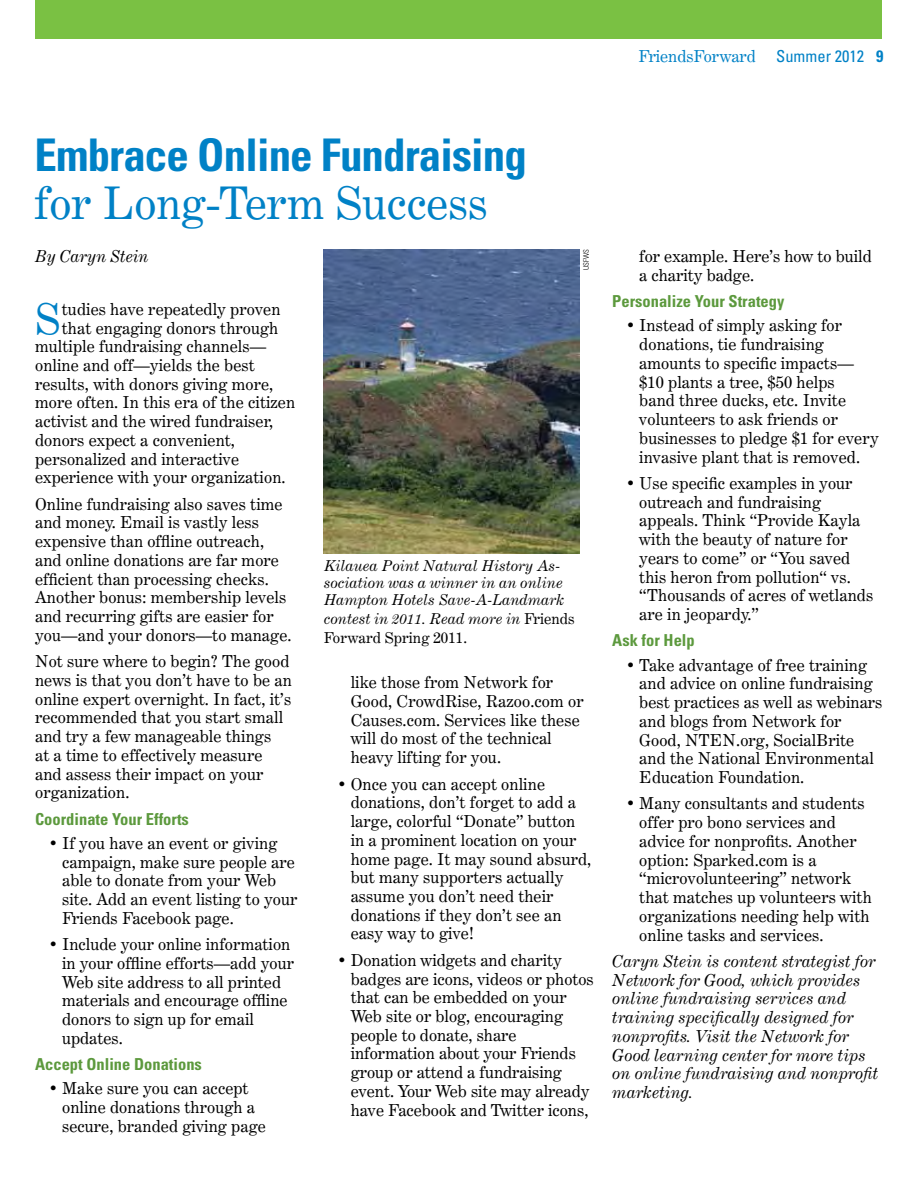
<style>
.page{position:relative;width:918px;height:1188px;background:#fff}
.page>*{position:absolute;margin:0;border:0;box-sizing:border-box;transform-origin:0 0}
.t1{font:700 condensed 45px/48px "Univers";letter-spacing:-.02em;color:#0081c6}
.body_copy{font:42.45px "Century Expanded BT";color:#0081c6}
.body_copy-2{font:16.5px/18.8px "Century Expanded BT";letter-spacing:.005em;color:#000}
.body_copy-3{font:italic 16.5px/18.8px "Century Expanded BT";letter-spacing:.005em;color:#000}
.paragraph_sub_heads{font:700 condensed 16.5px "Univers";color:#5c993d}
.t2{font:16.5px "Century Expanded BT";color:#0081c6}
.cutlines{font:italic 15px/17.2px "Century Expanded";color:#000}
.cutlines-2{font:15px/18.8px "Century Expanded BT";letter-spacing:.005em;color:#000}
.body_copy-4{font:300 condensed 7.5px "Univers";color:#000}
.s1{font-family:"Univers";font-stretch:condensed}
.s2{font-family:"Univers";font-weight:700;font-stretch:condensed}
.s3{font-family:"Century Expanded BT";font-weight:400;font-stretch:normal}
.s4{font-family:"Century Expanded";font-style:italic}
</style>
<div class="page">
<div style="left:35px;top:0;width:847px;height:39px;background:#7ac143"></div>
<img style="left:324px;top:249px;width:256px;height:305px">
<p class="t2" style="left:639px;top:46px;width:246px">FriendsForward <span class="s1">Summer 2012</span> <span class="s2">9</span></p>
<h1 class="t1" style="left:35px;top:131px;width:494px">Embrace Online Fundraising <span class="s3">for Long-Term Success</span></h1>
<p class="body_copy-3" style="left:35px;top:247px;width:115px">By Caryn Stein</p>
<p class="body_copy" style="left:35px;top:292px;width:27px">S</p>
<p class="body_copy-2" style="left:62px;top:299px;width:220px">tudies have repeatedly proven</p>
<p class="body_copy-4" style="left:582px;top:270px;width:22px;rotate:-90deg">USFWS</p>
<p class="body_copy-2" style="left:62px;top:318px;width:218px">that engaging donors through</p>
<p class="body_copy-2" style="left:35px;top:337px;width:233px">multiple fundraising channels—</p>
<p class="body_copy-2" style="left:35px;top:356px;width:221px">online and off—yields the best</p>
<p class="body_copy-2" style="left:35px;top:374px;width:240px">results, with donors giving more,</p>
<p class="body_copy-2" style="left:35px;top:393px;width:262px">more often. In this era of the citizen</p>
<p class="body_copy-2" style="left:35px;top:412px;width:240px">activist and the wired fundraiser,</p>
<p class="body_copy-2" style="left:35px;top:431px;width:201px">donors expect a convenient,</p>
<p class="body_copy-2" style="left:35px;top:449px;width:206px">personalized and interactive</p>
<p class="body_copy-2" style="left:35px;top:468px;width:252px">experience with your organization.</p>
<p class="body_copy-2" style="left:35px;top:494px;width:258px">Online fundraising also saves time and money. Email is vastly less expensive than offline outreach, and online donations are far more efficient than processing checks.<br>Another bonus: membership levels and recurring gifts are easier for you—and your donors—to manage.</p>
<p class="body_copy-2" style="left:35px;top:652px;width:258px">Not sure where to begin? The good news is that you don’t have to be an online expert overnight. In fact, it’s recommended that you start small and try a few manageable things<br>at a time to effectively measure and assess their impact on your organization.</p>
<p class="paragraph_sub_heads" style="left:35px;top:809px;width:155px">Coordinate Your Efforts</p>
<p class="body_copy-2" style="left:62px;top:833px;width:237px;text-indent:-14px">• If you have an event or giving campaign, make sure people are able to donate from your Web site. Add an event listing to your<br>Friends Facebook page.</p>
<p class="body_copy-2" style="left:62px;top:935px;width:233px;text-indent:-14px">• Include your online information in your offline efforts—add your<br>Web site address to all printed materials and encourage offline donors to sign up for email updates.</p>
<p class="paragraph_sub_heads" style="left:35px;top:1054px;width:168px">Accept Online Donations</p>
<p class="body_copy-2" style="left:62px;top:1079px;width:205px;text-indent:-14px">• Make sure you can accept online donations through a secure, branded giving page</p>
<p class="cutlines" style="left:324px;top:556px;width:242px">Kilauea Point Natural History As&shy;sociation was a winner in an online<br>Hampton Hotels Save-A-Landmark</p>
<p class="cutlines-2" style="left:324px;top:609px;width:253px"><span class="s4">contest in 2011. Read more in</span> Friends<br>Forward Spring 2011.</p>
<p class="body_copy-2" style="left:351px;top:673px;width:234px">like those from Network for<br>Good, CrowdRise, Razoo.com or<br>Causes.com. Services like these will do most of the technical heavy lifting for you.</p>
<p class="body_copy-2" style="left:351px;top:774px;width:242px;text-indent:-14px">• Once you can accept online donations, don’t forget to add a large, colorful “Donate” button in a prominent location on your home page. It may sound absurd, but many supporters actually assume you don’t need their donations if they don’t see an easy way to give!</p>
<p class="body_copy-2" style="left:351px;top:950px;width:245px;text-indent:-14px">• Donation widgets and charity badges are icons, videos or photos that can be embedded on your<br>Web site or blog, encouraging people to donate, share information about your Friends group or attend a fundraising event. Your Web site may already have Facebook and Twitter icons,</p>
<p class="body_copy-2" style="left:639px;top:247px;width:234px">for example. Here’s how to build a charity badge.</p>
<p class="paragraph_sub_heads" style="left:612px;top:291px;width:174px">Personalize Your Strategy</p>
<p class="body_copy-2" style="left:639px;top:316px;width:241px;text-indent:-14px">• Instead of simply asking for donations, tie fundraising amounts to specific impacts— $10 plants a tree, $50 helps<br>band three ducks, etc. Invite volunteers to ask friends or businesses to pledge $1 for every invasive plant that is removed.</p>
<p class="body_copy-2" style="left:639px;top:473px;width:236px;text-indent:-14px">• Use specific examples in your outreach and fundraising appeals. Think “Provide Kayla with the beauty of nature for years to come” or “You saved this heron from pollution“ vs. “Thousands of acres of wetlands are in jeopardy.”</p>
<p class="paragraph_sub_heads" style="left:612px;top:630px;width:84px">Ask for Help</p>
<p class="body_copy-2" style="left:639px;top:655px;width:245px;text-indent:-14px">• Take advantage of free training and advice on online fundraising best practices as well as webinars and blogs from Network for<br>Good, NTEN.org, SocialBrite and the National Environmental<br>Education Foundation.</p>
<p class="body_copy-2" style="left:639px;top:794px;width:234px;text-indent:-14px">• Many consultants and students offer pro bono services and advice for nonprofits. Another option: Sparked.com is a “microvolunteering” network that matches up volunteers with organizations needing help with online tasks and services.</p>
<p class="body_copy-3" style="left:612px;top:951px;width:267px">Caryn Stein is content strategist for<br>Network for Good, which provides online fundraising services and training specifically designed for nonprofits. Visit the Network for<br>Good learning center for more tips on online fundraising and nonprofit marketing.</p>
</div>
